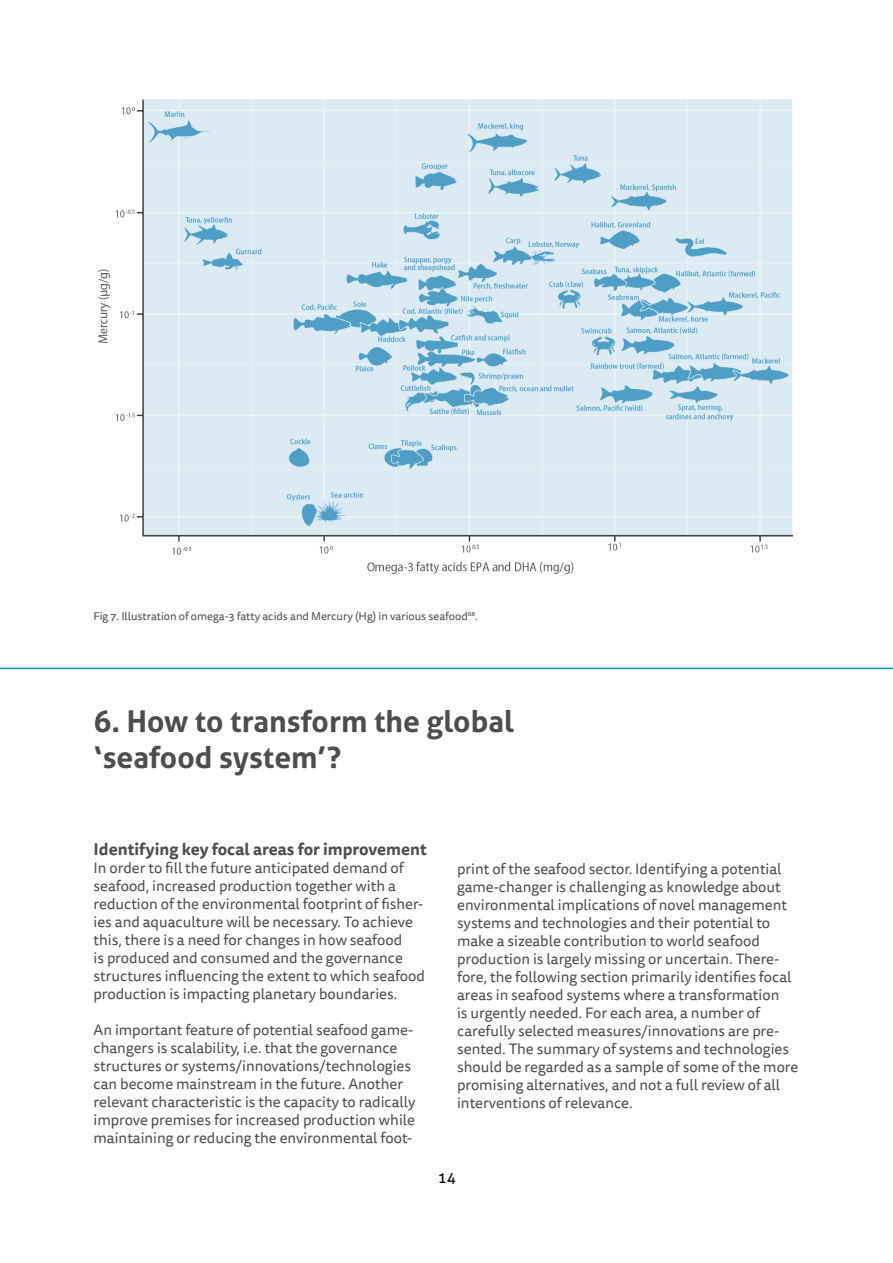
<style>
.page{position:relative;width:893px;height:1263px;background:#fff}
.page>*{position:absolute;margin:0;border:0;box-sizing:border-box;transform-origin:0 0}
.t1{font:700 30px/36px "Aller";color:#4d4d4f}
.t2{font:700 16.5px "Tisa Sans Pro";color:#4d4d4f}
.t3{font:15px/18px "Tisa Sans Pro";color:#4d4d4f}
.t4{font:15px "Aller";color:#000}
.t5{font:11.25px "Tisa Sans Pro";color:#4d4d4f}
</style>
<div class="page">
<img style="left:98px;top:99px;width:695px;height:475px">
<hr style="left:0;top:668px;width:893px;height:1px;background:#1c869e">
<p class="t5" style="left:94px;top:608px;width:386px">Fig 7. Illustration of omega-3 fatty acids and Mercury (Hg) in various seafood<sup>68</sup>.</p>
<h1 class="t1" style="left:94px;top:703px;width:422px">6. How to transform the global ‘seafood system’?</h1>
<p class="t2" style="left:94px;top:837px;width:335px">Identifying key focal areas for improvement</p>
<p class="t3" style="left:94px;top:859px;width:333px">In order to fill the future anticipated demand of seafood, increased production together with a reduction of the environmental footprint of fisher&shy;ies and aquaculture will be necessary. To achieve this, there is a need for changes in how seafood<br>is produced and consumed and the governance structures influencing the extent to which seafood production is impacting planetary boundaries.</p>
<p class="t3" style="left:94px;top:1021px;width:323px">An important feature of potential seafood game&shy;changers is scalability, i.e. that the governance structures or systems/innovations/technologies can become mainstream in the future. Another relevant characteristic is the capacity to radically improve premises for increased production while maintaining or reducing the environmental foot-</p>
<p class="t3" style="left:457px;top:860px;width:343px">print of the seafood sector. Identifying a potential game-changer is challenging as knowledge about environmental implications of novel management systems and technologies and their potential to make a sizeable contribution to world seafood production is largely missing or uncertain. There&shy;fore, the following section primarily identifies focal areas in seafood systems where a transformation<br>is urgently needed. For each area, a number of carefully selected measures/innovations are pre&shy;sented. The summary of systems and technologies should be regarded as a sample of some of the more promising alternatives, and not a full review of all interventions of relevance.</p>
<p class="t4" style="left:438px;top:1169px;width:19px">14</p>
</div>
